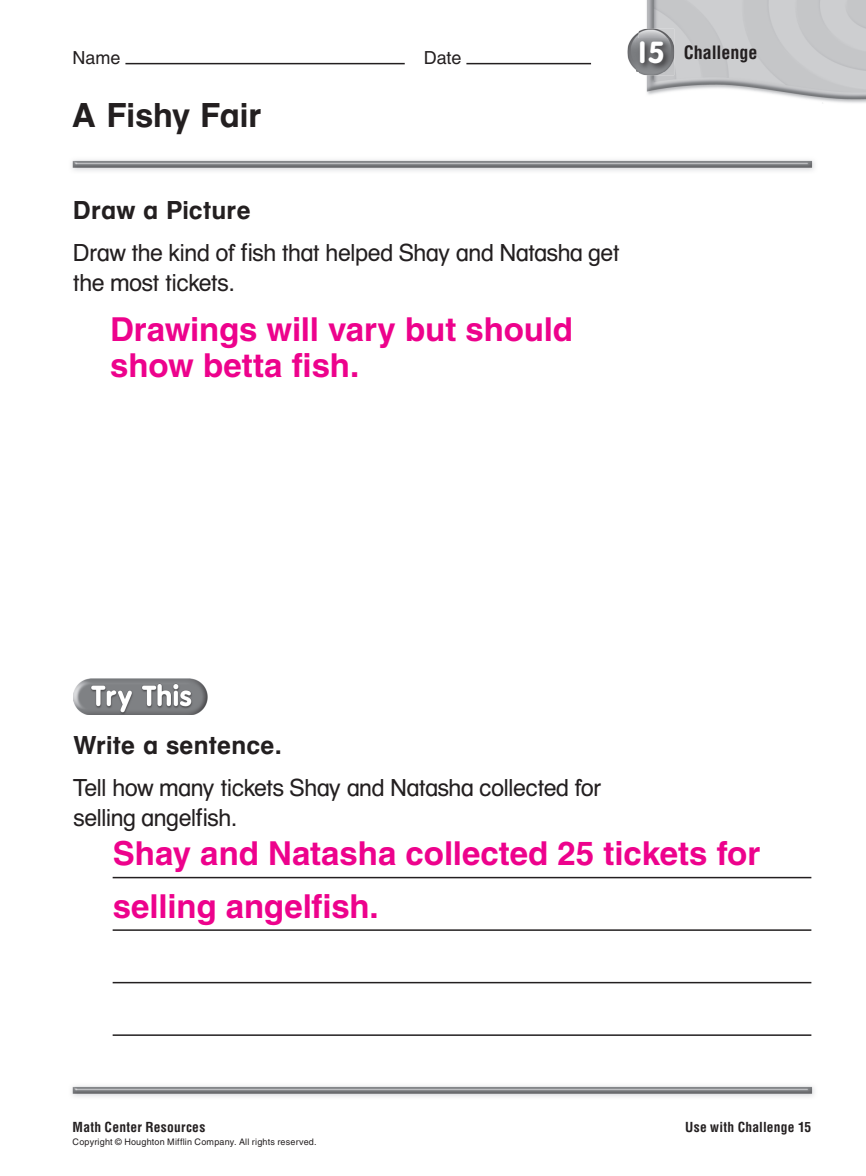
<style>
.page{position:relative;width:866px;height:1176px;background:#fff}
.page>*{position:absolute;margin:0;border:0;box-sizing:border-box;transform-origin:0 0}
.t1{font:36px "HMNJ Helvetica Bld";color:#231f20}
.t2{font:700 33px/52.5px "Helvetica";color:#ed028c}
.t3{font:700 30px "VAG Rnd Mod";color:#fff}
.t4{font:27px "HMNJ Helvetica Bld";color:#231f20}
.t5{font:25.5px/30px "HMNJ Helvetica";color:#231f20}
.t6{font:700 condensed 18px "Helvetica";color:#231f20}
.t7{font:18px "Helvetica";letter-spacing:-.005em;color:#231f20}
.t8{font:700 condensed 13.5px "Helvetica";letter-spacing:.02em;color:#231f20}
.t9{font:9px "Helvetica";letter-spacing:.02em;color:#231f20}
</style>
<div class="page">
<hr style="left:125px;top:63px;width:279px;height:1px;background:#231f20">
<hr style="left:466px;top:63px;width:124px;height:1px;background:#231f20">
<img style="left:645px;top:0;width:220px;height:104px">
<img style="left:627px;top:29px;width:46px;height:46px">
<img style="left:72px;top:1086px;width:743px;height:11px">
<img style="left:72px;top:160px;width:743px;height:11px">
<img style="left:636px;top:38px;width:36px;height:34px">
<img style="left:74px;top:679px;width:134px;height:36px">
<hr style="left:113px;top:877px;width:698px;height:1px;background:#231f20">
<hr style="left:113px;top:929px;width:698px;height:2px;background:#231f20">
<hr style="left:113px;top:982px;width:698px;height:1px;background:#231f20">
<hr style="left:113px;top:1034px;width:698px;height:2px;background:#231f20">
<p class="t7" style="left:73px;top:51px;width:49px">Name</p>
<p class="t7" style="left:424px;top:51px;width:39px">Date</p>
<p class="t1" style="left:73px;top:103px;width:191px">A Fishy Fair</p>
<p class="t3" style="left:633px;top:39px;width:33px">15</p>
<p class="t6" style="left:683px;top:45px;width:75px">Challenge</p>
<p class="t4" style="left:73px;top:201px;width:179px">Draw a Picture</p>
<p class="t5" style="left:73px;top:240px;width:547px">Draw the kind of fish that helped Shay and Natasha get the most tickets.</p>
<p class="t2" style="left:110px;top:315px;width:464px;line-height:36px">Drawings will vary but should show betta fish.</p>
<p class="t4" style="left:74px;top:736px;width:210px">Write a sentence.</p>
<p class="t5" style="left:74px;top:774px;width:529px">Tell how many tickets Shay and Natasha collected for selling angelfish.</p>
<p class="t2" style="left:113px;top:830px;width:648px">Shay and Natasha collected 25 tickets for selling angelfish.</p>
<p class="t8" style="left:73px;top:1121px;width:134px">Math Center Resources</p>
<p class="t9" style="left:73px;top:1139px;width:245px">Copyright © Houghton Mifflin Company. All rights reserved.</p>
<p class="t8" style="left:685px;top:1121px;width:127px">Use with Challenge 15</p>
</div>
